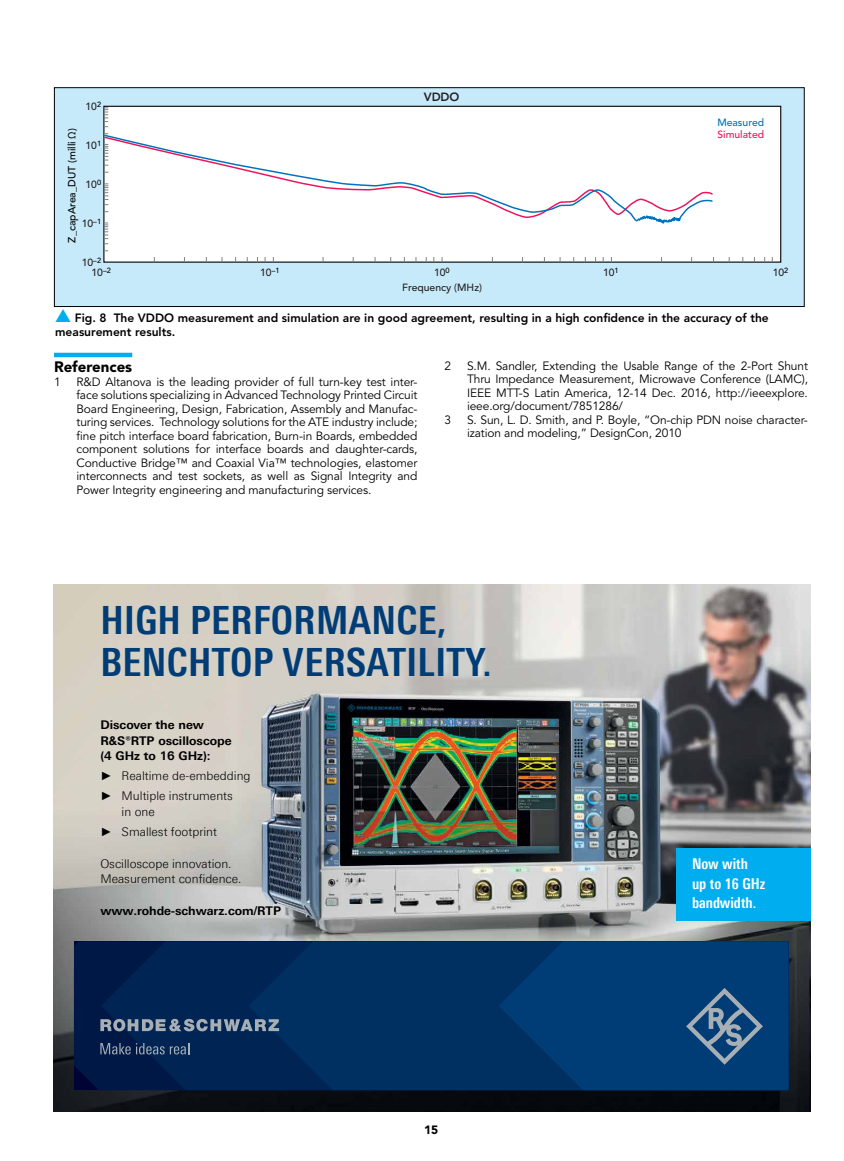
<style>
.page{position:relative;width:844px;height:1161px;background:#fff}
.page>*{position:absolute;margin:0;border:0;box-sizing:border-box;transform-origin:0 0}
.t1{font:700 39px/42px "Linotype Univers 620 Cn";letter-spacing:.01em;color:#003d77}
.t2{font:700 15px/19.2px "Linotype Univers 620 Cn";color:#fff}
.t3{font:900 15px "Avenir LT Std";color:#000}
.t4{font:12px/13.5px "Avenir LT Std";letter-spacing:-.01em;color:#000;text-align:justify}
.t5{font:800 12px/13.5px "Avenir LT Std";color:#000}
.t6{font:300 12px/20px "Linotype Univers 330";color:#000}
.t7{font:700 12px/15.8px "Linotype Univers 630";color:#000}
.t8{font:900 12px "Avenir LT Std";color:#000}
.t9{font:800 11.85px "Avenir LT Std";color:#231f20}
.t10{font:500 10.35px "Avenir LT Std";letter-spacing:-.01em;color:#231f20}
.t11{font:500 10.35px "Avenir LT Std";color:#000}
.t12{font:500 10.35px "Avenir LT Std";color:#ed145b}
.t13{font:500 10.35px "Avenir LT Std";color:#0072bc}
.s1{font-family:"Monotype Sorts";font-weight:400;font-size:18px;color:#00aeef}
.s2{font-family:"Arial";font-weight:400}
</style>
<div class="page">
<hr style="left:54px;top:353px;width:78px;height:4px;background:#00aeef">
<div style="left:54px;top:88px;width:750px;height:219px;background:#c7eafb"></div>
<div style="left:104px;top:106px;width:676px;height:156px;background:#fff"></div>
<div style="left:103px;top:106px;width:678px;height:157px;border:1px solid #000"></div>
<svg style="left:104px;top:235px;width:4px;height:9px"></svg>
<svg style="left:104px;top:107px;width:4px;height:20px"></svg>
<svg style="left:103px;top:134px;width:610px;height:101px"></svg>
<div style="left:54px;top:87px;width:750px;height:220px;border:1px solid #000"></div>
<img style="left:54px;top:584px;width:756px;height:528px">
<svg style="left:74px;top:941px;width:27px;height:149px;background:#001644"></svg>
<svg style="left:101px;top:941px;width:147px;height:149px;background:#002150"></svg>
<svg style="left:248px;top:941px;width:250px;height:149px;background:#002d5f"></svg>
<svg style="left:498px;top:941px;width:290px;height:149px;background:#003a73"></svg>
<svg style="left:100px;top:1019px;width:179px;height:12px;background:#60738b"></svg>
<svg style="left:100px;top:1043px;width:89px;height:12px"></svg>
<svg style="left:686px;top:988px;width:77px;height:77px;background:#2a5986"></svg>
<div style="left:676px;top:848px;width:134px;height:73px;background:#00aeef"></div>
<p class="t10" style="left:85px;top:101px;width:17px">10<sup>2</sup></p>
<p class="t10" style="left:85px;top:140px;width:17px">10<sup>1</sup></p>
<p class="t10" style="left:85px;top:179px;width:17px">10<sup>0</sup></p>
<p class="t10" style="left:82px;top:218px;width:21px">10<sup>–1</sup></p>
<p class="t10" style="left:82px;top:256px;width:21px">10<sup>–2</sup></p>
<p class="t11" style="left:66px;top:243px;width:116px;rotate:-90deg">Z_capArea_DUT (milli Ω)</p>
<p class="t10" style="left:92px;top:266px;width:21px">10<sup>–2</sup></p>
<p class="t10" style="left:260px;top:266px;width:21px">10<sup>–1</sup></p>
<p class="t9" style="left:424px;top:90px;width:37px">VDDO</p>
<p class="t10" style="left:434px;top:266px;width:17px">10<sup>0</sup></p>
<p class="t10" style="left:402px;top:281px;width:81px">Frequency (MHz)</p>
<p class="t10" style="left:603px;top:266px;width:17px">10<sup>1</sup></p>
<p class="t13" style="left:717px;top:117px;width:48px">Measured</p>
<p class="t12" style="left:717px;top:128px;width:48px">Simulated</p>
<p class="t10" style="left:772px;top:266px;width:17px">10<sup>2</sup></p>
<p class="t5" style="left:55px;top:312px;width:715px"><span class="s1">s</span> Fig. 8 The VDDO measurement and simulation are in good agreement, resulting in a high confidence in the accuracy of the measurement results.</p>
<p class="t3" style="left:54px;top:358px;width:80px">References</p>
<p class="t4" style="left:54px;top:375px;width:8px">1</p>
<p class="t4" style="left:76px;top:375px;width:342px">R&amp;D Altanova is the leading provider of full turn-key test inter&shy;face solutions specializing in Advanced Technology Printed Circuit Board Engineering, Design, Fabrication, Assembly and Manufac&shy;turing services. Technology solutions for the ATE industry include; fine pitch interface board fabrication, Burn-in Boards, embedded component solutions for interface boards and daughter-cards, Conductive Bridge™ and Coaxial Via™ technologies, elastomer interconnects and test sockets, as well as Signal Integrity and Power Integrity engineering and manufacturing services.</p>
<p class="t4" style="left:444px;top:359px;width:8px">2</p>
<p class="t4" style="left:467px;top:359px;width:342px">S.M. Sandler, Extending the Usable Range of the 2-Port Shunt Thru Impedance Measurement, Microwave Conference (LAMC), IEEE MTT-S Latin America, 12-14 Dec. 2016, http://ieeexplore. ieee.org/document/7851286/</p>
<p class="t4" style="left:444px;top:413px;width:8px">3</p>
<p class="t4" style="left:467px;top:413px;width:342px">S. Sun, L. D. Smith, and P. Boyle, “On-chip PDN noise character&shy;ization and modeling,” DesignCon, 2010</p>
<h1 class="t1" style="left:100px;top:599px;width:393px">HIGH PERFORMANCE,<br>BENCHTOP VERSATILITY.</h1>
<p class="t7" style="left:100px;top:717px;width:133px">Discover the new<br>R&amp;S®RTP oscilloscope (4 GHz to 16 GHz):</p>
<p class="t6" style="left:100px;top:766px;width:152px"><span class="s2">►</span> Realtime de-embedding <span class="s2">►</span> Multiple instruments</p>
<p class="t6" style="left:100px;top:802px;width:118px;text-indent:21px">in one<br><span class="s2">►</span> Smallest footprint</p>
<p class="t6" style="left:100px;top:855px;width:143px;line-height:15.8px">Oscilloscope innovation.<br>Measurement confidence.</p>
<p class="t7" style="left:100px;top:903px;width:182px">www.rohde-schwarz.com/RTP</p>
<p class="t8" style="left:424px;top:1123px;width:16px">15</p>
<p class="t2" style="left:692px;top:854px;width:75px">Now with up to 16 GHz bandwidth.</p>
</div>
